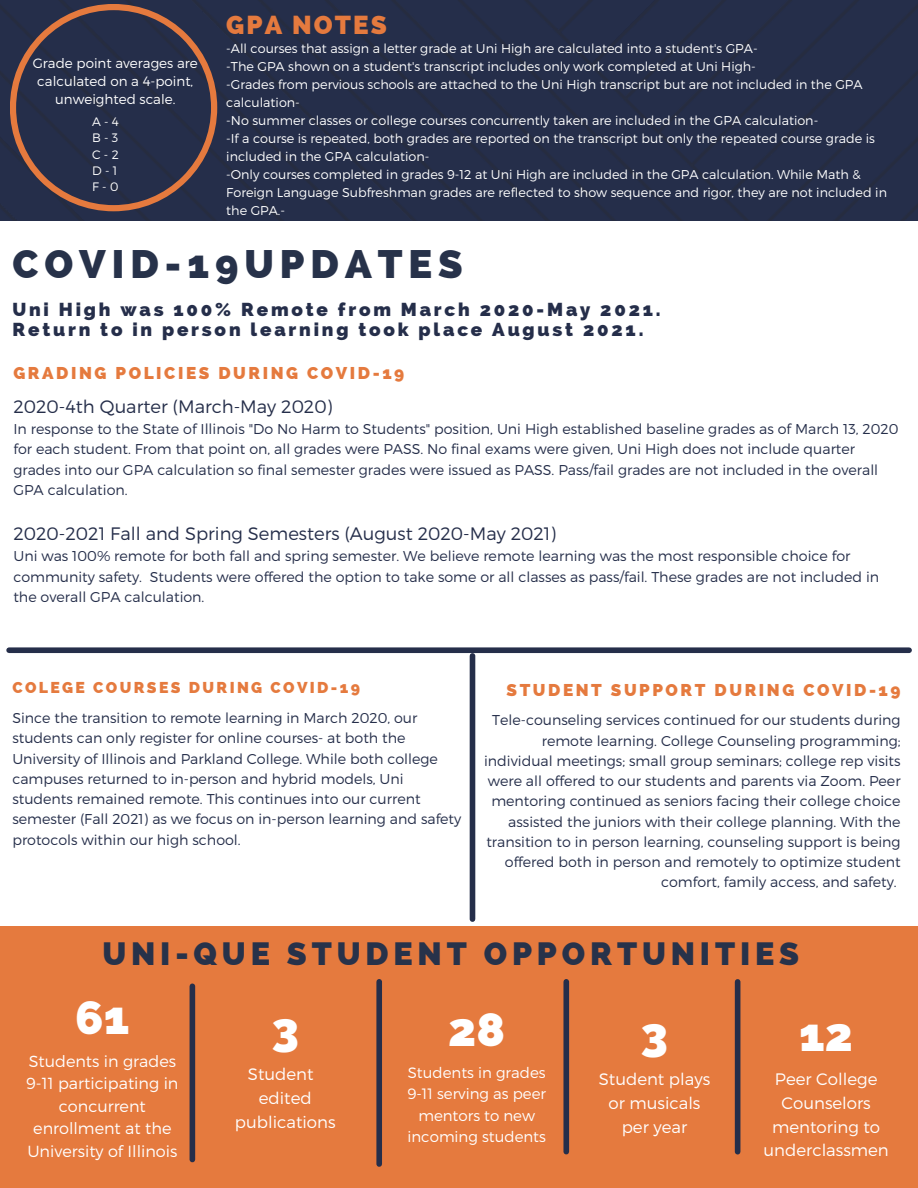
<style>
.page{position:relative;width:918px;height:1188px;background:#fff}
.page>*{position:absolute;margin:0;border:0;box-sizing:border-box;transform-origin:0 0}
.t1{font:800 46.8px "Raleway";color:#fff}
.t2{font:800 39.75px "Raleway";letter-spacing:.15em;color:#27324a}
.t3{font:800 32.25px "Raleway";letter-spacing:.15em;color:#27324a}
.t4{font:800 26.1px "Raleway";letter-spacing:.08em;color:#e57a3e}
.t5{font:800 18.75px "Raleway";letter-spacing:.15em;color:#252e4a}
.t6{font:300 18px "Montserrat";color:#252e4a}
.t7{font:800 17.1px "Raleway";letter-spacing:.15em;color:#e57a3e}
.t8{font:300 16.65px/23.7px "Montserrat";color:#fff;text-align:center}
.t9{font:300 16.05px/22.5px "Montserrat";color:#fff;text-align:center}
.t10{font:800 15.75px "Raleway";letter-spacing:.15em;color:#e57a3e}
.t11{font:300 15px/21.3px "Montserrat";color:#fff;text-align:center}
.t12{font:300 14.25px/20.2px "Montserrat";color:#252e4a}
.t13{font:300 13.5px/18px "Montserrat";color:#fff;text-align:center}
.t14{font:300 12.75px/18px "Montserrat";color:#fff}
.t15{font:300 12.3px "Montserrat";color:#fff}
</style>
<div class="page">
<div style="left:0;top:0;width:918px;height:221px;background:#252e4a"></div>
<div style="left:0;top:926px;width:918px;height:262px;background:#e57a3e"></div>
<svg style="left:10px;top:4px;width:207px;height:207px;background:#363448"></svg>
<div style="left:9px;top:647px;width:900px;height:6px;background:#252e4a"></div>
<div style="left:470px;top:656px;width:5px;height:263px;background:#252e4a"></div>
<div style="left:190px;top:986px;width:5px;height:174px;background:#252e4a"></div>
<div style="left:376px;top:982px;width:6px;height:182px;background:#252e4a"></div>
<div style="left:563px;top:982px;width:6px;height:170px;background:#252e4a"></div>
<div style="left:735px;top:982px;width:5px;height:170px;background:#252e4a"></div>
<p class="t13" style="left:33px;top:54px;width:167px">Grade point averages are calculated on a 4-point, unweighted scale.</p>
<p class="t15" style="left:92px;top:113px;width:28px">A-4</p>
<p class="t15" style="left:92px;top:130px;width:28px">B-3</p>
<p class="t15" style="left:92px;top:146px;width:28px">C-2</p>
<p class="t15" style="left:92px;top:163px;width:27px">D-1</p>
<p class="t15" style="left:92px;top:179px;width:28px">F-0</p>
<p class="t4" style="left:226px;top:10px;width:162px">GPA NOTES</p>
<p class="t14" style="left:226px;top:39px;width:533px">-All courses that assign a letter grade at Uni High are calculated into a student's GPA-</p>
<p class="t14" style="left:226px;top:57px;width:531px">-The GPA shown on a student's transcript includes only work completed at Uni High-</p>
<p class="t14" style="left:226px;top:75px;width:638px">-Grades from pervious schools are attached to the Uni High transcript but are not included in the GPA calculation-</p>
<p class="t14" style="left:226px;top:111px;width:594px">-No summer classes or college courses concurrently taken are included in the GPA calculation-</p>
<p class="t14" style="left:226px;top:129px;width:650px">-If a course is repeated, both grades are reported on the transcript but only the repeated course grade is included in the GPA calculation-</p>
<p class="t14" style="left:226px;top:165px;width:662px">-Only courses completed in grades 9-12 at Uni High are included in the GPA calculation. While Math &amp;<br>Foreign Language Subfreshman grades are reflected to show sequence and rigor, they are not included in the GPA.-</p>
<p class="t2" style="left:12px;top:241px;width:452px">COVID-19UPDATES</p>
<p class="t5" style="left:12px;top:298px;width:650px">Uni High was 100% Remote from March 2020-May 2021.</p>
<p class="t5" style="left:12px;top:318px;width:633px">Return to in person learning took place August 2021.</p>
<p class="t7" style="left:13px;top:363px;width:393px">GRADING POLICIES DURING COVID-19</p>
<p class="t6" style="left:13px;top:395px;width:321px">2020-4th Quarter (March-May 2020)</p>
<p class="t12" style="left:13px;top:418px;width:887px">In response to the State of Illinois "Do No Harm to Students" position, Uni High established baseline grades as of March 13, 2020 for each student. From that point on, all grades were PASS. No final exams were given, Uni High does not include quarter grades into our GPA calculation so final semester grades were issued as PASS. Pass/fail grades are not included in the overall GPA calculation.</p>
<p class="t6" style="left:13px;top:522px;width:544px">2020-2021 Fall and Spring Semesters (August 2020-May 2021)</p>
<p class="t12" style="left:13px;top:545px;width:867px">Uni was 100% remote for both fall and spring semester. We believe remote learning was the most responsible choice for community safety. Students were offered the option to take some or all classes as pass/fail. These grades are not included in the overall GPA calculation.</p>
<p class="t10" style="left:12px;top:679px;width:349px">COLEGE COURSES DURING COVID-19</p>
<p class="t12" style="left:12px;top:707px;width:450px">Since the transition to remote learning in March 2020, our students can only register for online courses- at both the University of Illinois and Parkland College. While both college campuses returned to in-person and hybrid models, Uni students remained remote. This continues into our current semester (Fall 2021) as we focus on in-person learning and safety protocols within our high school.</p>
<p class="t7" style="left:507px;top:680px;width:396px">STUDENT SUPPORT DURING COVID-19</p>
<p class="t12" style="left:484px;top:710px;width:418px;text-align:right">Tele-counseling services continued for our students during remote learning. College Counseling programming; individual meetings; small group seminars; college rep visits were all offered to our students and parents via Zoom. Peer mentoring continued as seniors facing their college choice assisted the juniors with their college planning. With the transition to in person learning, counseling support is being offered both in person and remotely to optimize student comfort, family access, and safety.</p>
<p class="t3" style="left:102px;top:935px;width:698px">UNI-QUE STUDENT OPPORTUNITIES</p>
<p class="t1" style="left:75px;top:990px;width:56px">61</p>
<p class="t9" style="left:26px;top:1049px;width:154px">Students in grades<br>9-11 participating in concurrent enrollment at the<br>University of Illinois</p>
<p class="t1" style="left:448px;top:1002px;width:58px">28</p>
<p class="t11" style="left:407px;top:1061px;width:140px">Students in grades<br>9-11 serving as peer mentors to new incoming students</p>
<p class="t1" style="left:272px;top:1002px;width:29px">3</p>
<p class="t8" style="left:235px;top:1062px;width:102px">Student edited publications</p>
<p class="t1" style="left:799px;top:1007px;width:55px">12</p>
<p class="t8" style="left:764px;top:1067px;width:127px">Peer College<br>Counselors mentoring to underclassmen</p>
<p class="t1" style="left:641px;top:1007px;width:29px">3</p>
<p class="t8" style="left:599px;top:1067px;width:113px">Student plays or musicals per year</p>
</div>
